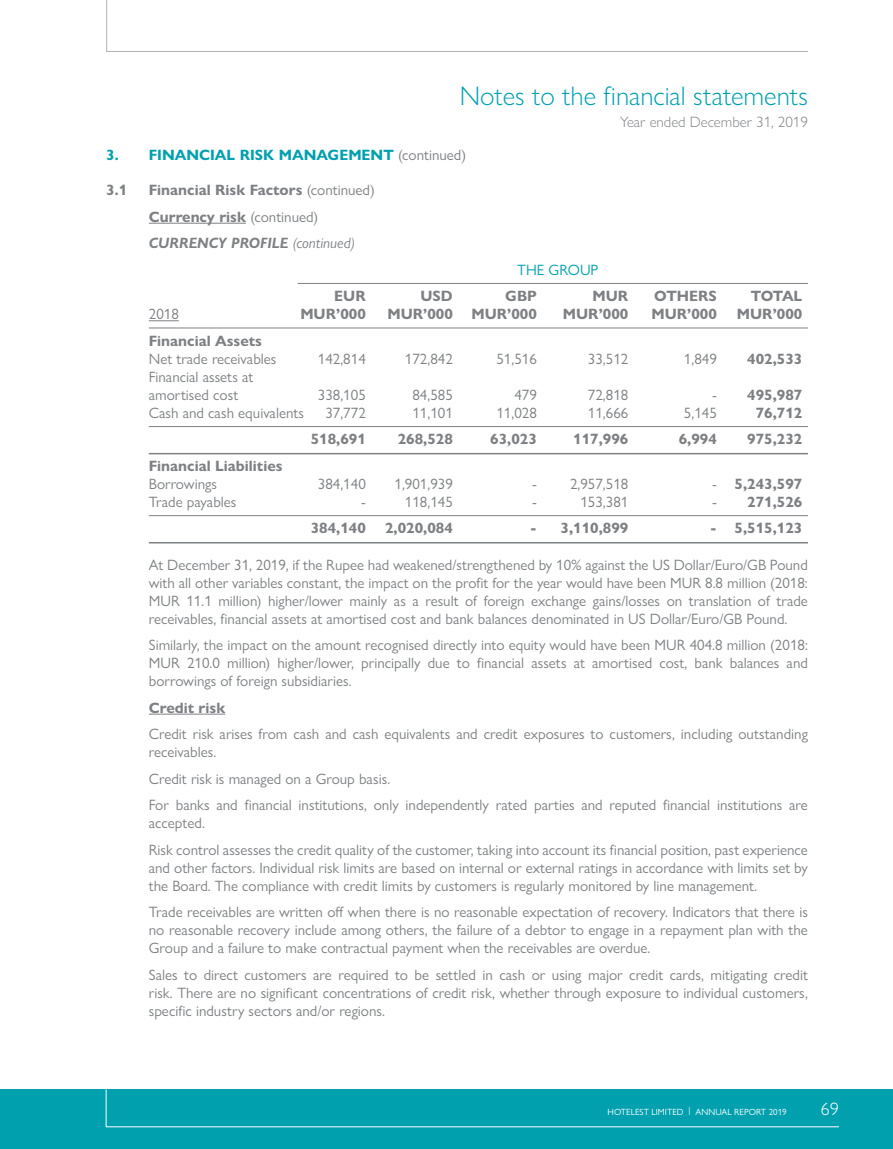
<style>
.page{position:relative;width:893px;height:1149px;background:#fff}
.page>*{position:absolute;margin:0;border:0;box-sizing:border-box;transform-origin:0 0}
.t1{font:300 27px "Gill Sans Nova";color:#00a0af}
.t2{font:300 18px "Gill Sans Nova";color:#fff}
.t3{font:15px/18px "Gill Sans Nova";color:#7e8083}
.t4{font:700 15px/26.5px "Gill Sans Nova";color:#7e8083}
.t5{font:700 15px "Gill Sans Nova";color:#00a0af}
.t6{font:300 15px "Gill Sans Nova";color:#7e8083}
.t7{font:15px "Gill Sans Nova";color:#00a0af}
.t8{font:9px "Gill Sans Nova";color:#fff}
.s1{font-weight:400;color:#7e8083}
.s2{font-weight:400}
.s3{font-style:italic}
.s4{font-weight:400;font-style:italic}
</style>
<div class="page">
<div style="left:0;top:1089px;width:893px;height:59px;background:#00a0af"></div>
<hr style="left:106px;top:1125px;width:733px;height:1px;background:#fff">
<hr style="left:106px;top:1089px;width:1px;height:37px;background:#fff">
<hr style="left:106px;top:51px;width:702px;height:1px;background:#aeb0b3">
<hr style="left:106px;top:0;width:1px;height:52px;background:#aeb0b3">
<hr style="left:149px;top:223px;width:97px;height:1px;background:#7e8083">
<hr style="left:298px;top:283px;width:510px;height:1px;background:#7e8083">
<hr style="left:149px;top:327px;width:659px;height:1px;background:#7e8083">
<hr style="left:149px;top:320px;width:30px;height:1px;background:#7e8083">
<hr style="left:149px;top:426px;width:659px;height:1px;background:#7e8083">
<hr style="left:149px;top:453px;width:659px;height:1px;background:#7e8083">
<hr style="left:149px;top:515px;width:659px;height:1px;background:#7e8083">
<hr style="left:149px;top:542px;width:659px;height:1px;background:#7e8083">
<hr style="left:149px;top:713px;width:76px;height:1px;background:#7e8083">
<h1 class="t1" style="left:460px;top:79px;width:350px">Notes to the financial statements</h1>
<p class="t6" style="left:620px;top:113px;width:189px">Year ended December 31, 2019</p>
<p class="t5" style="left:106px;top:145px;width:361px">3. FINANCIAL RISK MANAGEMENT <span class="s1">(continued)</span></p>
<p class="t4" style="left:106px;top:177px;width:22px">3.1</p>
<p class="t4" style="left:149px;top:177px;width:227px">Financial Risk Factors <span class="s2">(continued)<br></span>Currency risk <span class="s2">(continued)<br></span><span class="s3">CURRENCY PROFILE</span> <span class="s4">(continued)</span></p>
<p class="t7" style="left:517px;top:260px;width:83px">THE GROUP</p>
<p class="t4" style="left:334px;top:283px;width:33px">EUR</p>
<p class="t4" style="left:420px;top:283px;width:34px">USD</p>
<p class="t4" style="left:505px;top:283px;width:33px">GBP</p>
<p class="t4" style="left:592px;top:283px;width:37px">MUR</p>
<p class="t4" style="left:654px;top:283px;width:64px">OTHERS</p>
<p class="t4" style="left:751px;top:283px;width:53px">TOTAL</p>
<p class="t3" style="left:149px;top:305px;width:31px">2018</p>
<p class="t4" style="left:300px;top:301px;width:67px">MUR’000</p>
<p class="t4" style="left:387px;top:301px;width:151px">MUR’000 MUR’000</p>
<p class="t4" style="left:563px;top:301px;width:67px">MUR’000</p>
<p class="t4" style="left:651px;top:301px;width:67px">MUR’000</p>
<p class="t4" style="left:737px;top:301px;width:67px">MUR’000</p>
<p class="t4" style="left:149px;top:327px;width:115px">Financial Assets</p>
<p class="t3" style="left:149px;top:349px;width:129px">Net trade receivables</p>
<p class="t3" style="left:318px;top:349px;width:49px">142,814</p>
<p class="t3" style="left:405px;top:349px;width:49px">172,842</p>
<p class="t3" style="left:496px;top:349px;width:42px">51,516</p>
<p class="t3" style="left:588px;top:349px;width:42px">33,512</p>
<p class="t3" style="left:684px;top:349px;width:34px">1,849</p>
<p class="t4" style="left:747px;top:345px;width:57px">402,533</p>
<p class="t3" style="left:149px;top:367px;width:106px">Financial assets at amortised cost</p>
<p class="t3" style="left:318px;top:385px;width:49px">338,105</p>
<p class="t3" style="left:412px;top:385px;width:42px">84,585</p>
<p class="t3" style="left:514px;top:385px;width:24px">479</p>
<p class="t3" style="left:588px;top:385px;width:42px">72,818</p>
<p class="t4" style="left:712px;top:381px;width:92px"><span class="s2">-</span> 495,987</p>
<p class="t3" style="left:149px;top:403px;width:157px">Cash and cash equivalents</p>
<p class="t3" style="left:325px;top:403px;width:42px">37,772</p>
<p class="t3" style="left:412px;top:403px;width:42px">11,101</p>
<p class="t3" style="left:496px;top:403px;width:42px">11,028</p>
<p class="t3" style="left:588px;top:403px;width:42px">11,666</p>
<p class="t3" style="left:684px;top:403px;width:34px">5,145</p>
<p class="t4" style="left:756px;top:399px;width:48px">76,712</p>
<p class="t4" style="left:311px;top:426px;width:57px">518,691</p>
<p class="t4" style="left:398px;top:426px;width:57px">268,528</p>
<p class="t4" style="left:490px;top:426px;width:48px">63,023</p>
<p class="t4" style="left:573px;top:426px;width:57px">117,996</p>
<p class="t4" style="left:679px;top:426px;width:40px">6,994</p>
<p class="t4" style="left:747px;top:426px;width:57px">975,232</p>
<p class="t4" style="left:149px;top:452px;width:135px">Financial Liabilities</p>
<p class="t3" style="left:149px;top:474px;width:70px">Borrowings</p>
<p class="t3" style="left:318px;top:474px;width:49px">384,140</p>
<p class="t3" style="left:395px;top:474px;width:60px">1,901,939</p>
<p class="t3" style="left:532px;top:474px;width:98px">- 2,957,518</p>
<p class="t4" style="left:712px;top:470px;width:92px"><span class="s2">-</span> 5,243,597</p>
<p class="t3" style="left:149px;top:492px;width:89px">Trade payables</p>
<p class="t3" style="left:361px;top:492px;width:6px">-</p>
<p class="t3" style="left:405px;top:492px;width:49px">118,145</p>
<p class="t3" style="left:532px;top:492px;width:6px">-</p>
<p class="t3" style="left:580px;top:492px;width:49px">153,381</p>
<p class="t4" style="left:712px;top:488px;width:92px"><span class="s2">-</span> 271,526</p>
<p class="t4" style="left:311px;top:515px;width:57px">384,140</p>
<p class="t4" style="left:385px;top:515px;width:69px">2,020,084</p>
<p class="t4" style="left:530px;top:515px;width:100px">- 3,110,899</p>
<p class="t4" style="left:710px;top:515px;width:94px">- 5,515,123</p>
<p class="t3" style="left:149px;top:555px;width:661px;text-align:justify">At December 31, 2019, if the Rupee had weakened/strengthened by 10% against the US Dollar/Euro/GB Pound with all other variables constant, the impact on the profit for the year would have been MUR 8.8 million (2018:<br>MUR 11.1 million) higher/lower mainly as a result of foreign exchange gains/losses on translation of trade receivables, financial assets at amortised cost and bank balances denominated in US Dollar/Euro/GB Pound.</p>
<p class="t3" style="left:149px;top:635px;width:661px;text-align:justify">Similarly, the impact on the amount recognised directly into equity would have been MUR 404.8 million (2018:<br>MUR 210.0 million) higher/lower, principally due to financial assets at amortised cost, bank balances and borrowings of foreign subsidiaries.</p>
<p class="t4" style="left:149px;top:694px;width:78px">Credit risk</p>
<p class="t3" style="left:149px;top:724px;width:661px">Credit risk arises from cash and cash equivalents and credit exposures to customers, including outstanding receivables.</p>
<p class="t3" style="left:149px;top:765px;width:661px;line-height:26.5px">Credit risk is managed on a Group basis.<br>For banks and financial institutions, only independently rated parties and reputed financial institutions are</p>
<p class="t3" style="left:149px;top:809px;width:661px;line-height:26.5px">accepted.<br>Risk control assesses the credit quality of the customer, taking into account its financial position, past experience</p>
<p class="t3" style="left:149px;top:858px;width:661px">and other factors. Individual risk limits are based on internal or external ratings in accordance with limits set by the Board. The compliance with credit limits by customers is regularly monitored by line management.</p>
<p class="t3" style="left:149px;top:902px;width:661px;text-align:justify">Trade receivables are written off when there is no reasonable expectation of recovery. Indicators that there is no reasonable recovery include among others, the failure of a debtor to engage in a repayment plan with the Group and a failure to make contractual payment when the receivables are overdue.</p>
<p class="t3" style="left:149px;top:965px;width:661px;text-align:justify">Sales to direct customers are required to be settled in cash or using major credit cards, mitigating credit risk. There are no significant concentrations of credit risk, whether through exposure to individual customers, specific industry sectors and/or regions.</p>
<p class="t8" style="left:608px;top:1105px;width:181px">HOTELEST LIMITED | ANNUAL REPORT 2019</p>
<p class="t2" style="left:821px;top:1097px;width:19px">69</p>
</div>
